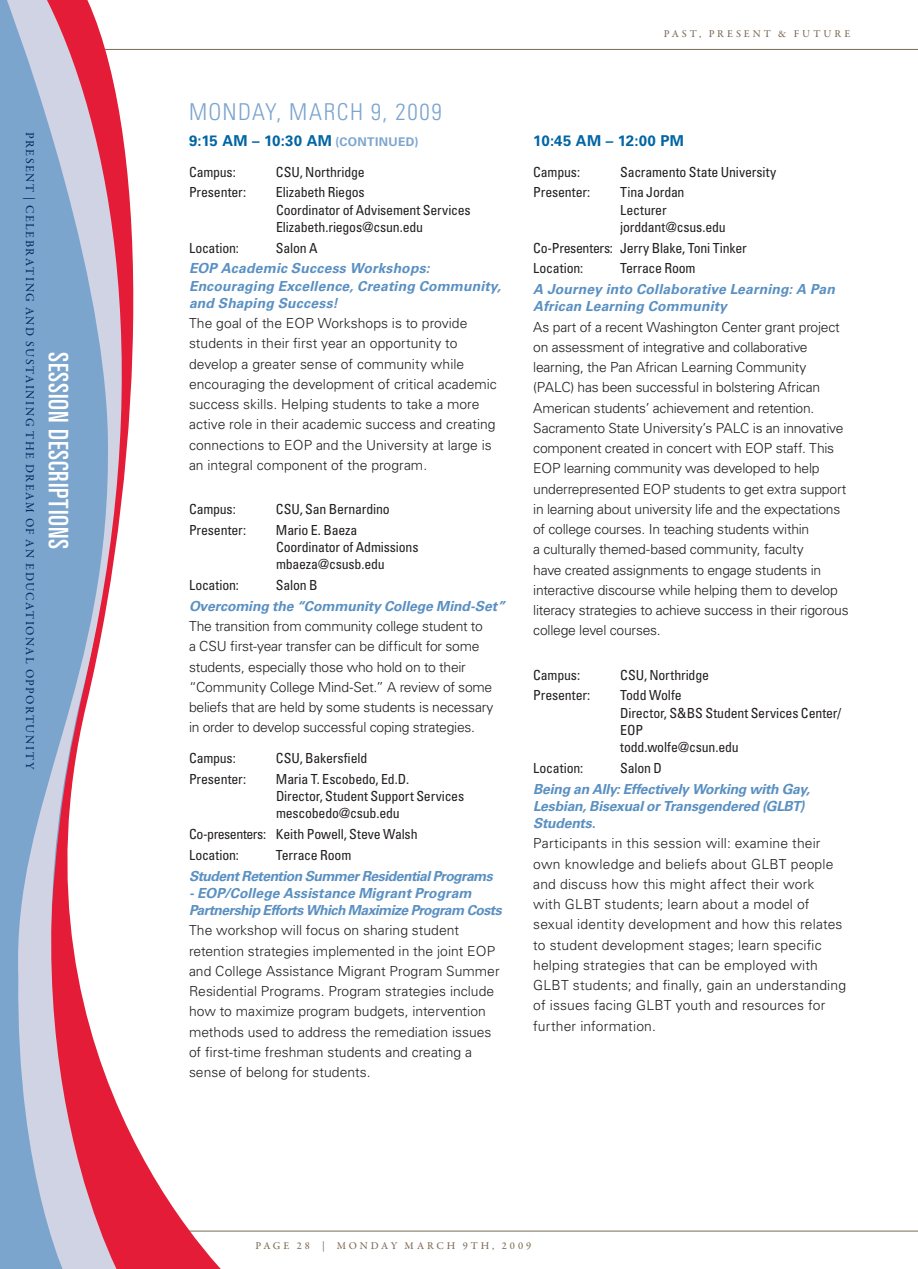
<style>
.page{position:relative;width:918px;height:1269px;background:#fff}
.page>*{position:absolute;margin:0;border:0;box-sizing:border-box;transform-origin:0 0}
.body_text{font:ultra-condensed 27px "Univers LT Std";letter-spacing:.03em;color:#fff}
.Header_Past{font:300 condensed 23.25px "Univers LT Std";letter-spacing:.06em;color:#7ca5ce}
.SUbhead_Times_for_Se{font:700 15px "Univers LT Std";letter-spacing:.02em;color:#0065a4}
.body_text-2{font:300 13.8px/20.2px "Univers LT Std";letter-spacing:-.005em;color:#231f20}
.body_text_presentors{font:condensed 13.8px/17.2px "Univers LT Std";letter-spacing:-.015em;color:#231f20}
.body_text-3{font:300 13.8px/20.2px "Univers LT Std";letter-spacing:.015em;color:#231f20}
.Subhead_Session_titl{font:italic 700 13.8px/17.2px "Univers LT Std";letter-spacing:-.005em;color:#5a90c2}
.Subhead_Session_titl-2{font:italic 700 13.8px/17.2px "Univers LT Std";letter-spacing:.015em;color:#5a90c2}
.Subhead_Session_titl-3{font:italic 700 13.8px/17.2px "Univers LT Std";letter-spacing:-.03em;color:#5a90c2}
.Subhead_Session_titl-4{font:italic 700 13.8px "Univers LT Std";letter-spacing:-.035em;color:#5a90c2}
.body_text-4{font:500 12px "Garamond Premr Pro";letter-spacing:.13em;color:#002c62}
.body_text-5{font:500 10.5px "Garamond Premr Pro";letter-spacing:.285em;color:#7c6954}
.s1{font-size:12px;color:#7ca5ce}
</style>
<div class="page">
<hr style="left:0;top:1231px;width:918px;height:1px;background:#7c6954">
<hr style="left:0;top:49px;width:918px;height:1px;background:#7c6954">
<svg style="left:159px;top:48px;width:80px;height:1221px"></svg>
<svg style="left:0;top:0;width:159px;height:1269px"></svg>
<p class="Header_Past" style="left:189px;top:98px;width:254px">MONDAY, MARCH 9, 2009</p>
<p class="body_text-4" style="left:37px;top:132px;width:639px;rotate:90deg">PRESENT | CELEBRATING AND SUSTAINING THE DREAM OF AN EDUCATIONAL OPPORTUNITY</p>
<p class="SUbhead_Times_for_Se" style="left:189px;top:132px;width:231px">9:15 AM – 10:30 AM <span class="s1">(CONTINUED)</span></p>
<p class="body_text_presentors" style="left:189px;top:163px;width:48px">Campus:</p>
<p class="body_text_presentors" style="left:276px;top:163px;width:90px">CSU, Northridge</p>
<p class="body_text_presentors" style="left:189px;top:184px;width:59px">Presenter:</p>
<p class="body_text_presentors" style="left:276px;top:184px;width:196px">Elizabeth Riegos<br>Coordinator of Advisement Services<br>Elizabeth.riegos@csun.edu</p>
<p class="body_text_presentors" style="left:189px;top:239px;width:52px">Location:</p>
<p class="body_text_presentors" style="left:276px;top:239px;width:43px">Salon A</p>
<p class="Subhead_Session_titl-2" style="left:189px;top:260px;width:313px">EOP Academic Success Workshops:<br>Encouraging Excellence, Creating Community, and Shaping Success!</p>
<p class="body_text-2" style="left:189px;top:313px;width:309px">The goal of the EOP Workshops is to provide students in their first year an opportunity to develop a greater sense of community while encouraging the development of critical academic success skills. Helping students to take a more active role in their academic success and creating connections to EOP and the University at large is an integral component of the program.</p>
<p class="body_text_presentors" style="left:189px;top:500px;width:48px">Campus:</p>
<p class="body_text_presentors" style="left:276px;top:500px;width:115px">CSU, San Bernardino</p>
<p class="body_text_presentors" style="left:189px;top:521px;width:59px">Presenter:</p>
<p class="body_text_presentors" style="left:276px;top:521px;width:144px">Mario E. Baeza<br>Coordinator of Admissions mbaeza@csusb.edu</p>
<p class="body_text_presentors" style="left:189px;top:576px;width:52px">Location:</p>
<p class="body_text_presentors" style="left:276px;top:576px;width:43px">Salon B</p>
<p class="Subhead_Session_titl" style="left:189px;top:598px;width:318px">Overcoming the “Community College Mind-Set”</p>
<p class="body_text-2" style="left:189px;top:616px;width:306px">The transition from community college student to<br>a CSU first-year transfer can be difficult for some students, especially those who hold on to their “Community College Mind-Set.” A review of some beliefs that are held by some students is necessary in order to develop successful coping strategies.</p>
<p class="body_text_presentors" style="left:189px;top:749px;width:48px">Campus:</p>
<p class="body_text_presentors" style="left:276px;top:749px;width:93px">CSU, Bakersfield</p>
<p class="body_text_presentors" style="left:189px;top:770px;width:59px">Presenter:</p>
<p class="body_text_presentors" style="left:276px;top:770px;width:190px">Maria T. Escobedo, Ed.D.<br>Director, Student Support Services mescobedo@csub.edu</p>
<p class="body_text_presentors" style="left:189px;top:825px;width:230px">Co-presenters: Keith Powell, Steve Walsh</p>
<p class="body_text_presentors" style="left:189px;top:846px;width:52px">Location:</p>
<p class="body_text_presentors" style="left:276px;top:846px;width:77px">Terrace Room</p>
<p class="Subhead_Session_titl-4" style="left:189px;top:868px;width:305px">Student Retention Summer Residential Programs</p>
<p class="Subhead_Session_titl-3" style="left:189px;top:885px;width:314px">- EOP/College Assistance Migrant Program<br>Partnership Efforts Which Maximize Program Costs</p>
<p class="body_text-2" style="left:189px;top:920px;width:312px">The workshop will focus on sharing student retention strategies implemented in the joint EOP and College Assistance Migrant Program Summer Residential Programs. Program strategies include how to maximize program budgets, intervention methods used to address the remediation issues of first-time freshman students and creating a sense of belong for students.</p>
<p class="body_text" style="left:74px;top:352px;width:198px;rotate:90deg">SESSION DESCRIPTIONS</p>
<p class="body_text-5" style="left:664px;top:27px;width:188px">PAST, PRESENT &amp; FUTURE</p>
<p class="SUbhead_Times_for_Se" style="left:533px;top:132px;width:150px">10:45 AM – 12:00 PM</p>
<p class="body_text_presentors" style="left:533px;top:163px;width:48px">Campus:</p>
<p class="body_text_presentors" style="left:620px;top:163px;width:157px">Sacramento State University</p>
<p class="body_text_presentors" style="left:533px;top:184px;width:59px">Presenter:</p>
<p class="body_text_presentors" style="left:620px;top:184px;width:107px">Tina Jordan<br>Lecturer jorddant@csus.edu</p>
<p class="body_text_presentors" style="left:533px;top:239px;width:215px">Co-Presenters: Jerry Blake, Toni Tinker</p>
<p class="body_text_presentors" style="left:533px;top:260px;width:52px">Location:</p>
<p class="body_text_presentors" style="left:620px;top:260px;width:77px">Terrace Room</p>
<p class="Subhead_Session_titl" style="left:533px;top:281px;width:303px">A Journey into Collaborative Learning: A Pan<br>African Learning Community</p>
<p class="body_text-2" style="left:533px;top:317px;width:317px">As part of a recent Washington Center grant project on assessment of integrative and collaborative learning, the Pan African Learning Community (PALC) has been successful in bolstering African American students’ achievement and retention.<br>Sacramento State University’s PALC is an innovative component created in concert with EOP staff. This EOP learning community was developed to help underrepresented EOP students to get extra support in learning about university life and the expectations of college courses. In teaching students within<br>a culturally themed-based community, faculty<br>have created assignments to engage students in interactive discourse while helping them to develop literacy strategies to achieve success in their rigorous college level courses.</p>
<p class="body_text_presentors" style="left:533px;top:666px;width:48px">Campus:</p>
<p class="body_text_presentors" style="left:620px;top:666px;width:90px">CSU, Northridge</p>
<p class="body_text_presentors" style="left:533px;top:687px;width:59px">Presenter:</p>
<p class="body_text_presentors" style="left:620px;top:687px;width:222px">Todd Wolfe<br>Director, S&amp;BS Student Services Center/<br>EOP<br>todd.wolfe@csun.edu</p>
<p class="body_text_presentors" style="left:533px;top:759px;width:52px">Location:</p>
<p class="body_text_presentors" style="left:620px;top:759px;width:43px">Salon D</p>
<p class="Subhead_Session_titl" style="left:533px;top:780px;width:278px">Being an Ally: Effectively Working with Gay,<br>Lesbian, Bisexual or Transgendered (GLBT)<br>Students.</p>
<p class="body_text-3" style="left:533px;top:833px;width:314px">Participants in this session will: examine their own knowledge and beliefs about GLBT people and discuss how this might affect their work<br>with GLBT students; learn about a model of sexual identity development and how this relates to student development stages; learn specific helping strategies that can be employed with GLBT students; and finally, gain an understanding of issues facing GLBT youth and resources for further information.</p>
<p class="body_text-5" style="left:255px;top:1239px;width:105px">PAGE 28 | MONDA</p>
<p class="body_text-5" style="left:391px;top:1239px;width:37px">Y M ARC</p>
<p class="body_text-5" style="left:447px;top:1239px;width:86px">H 9TH, 2009</p>
</div>
